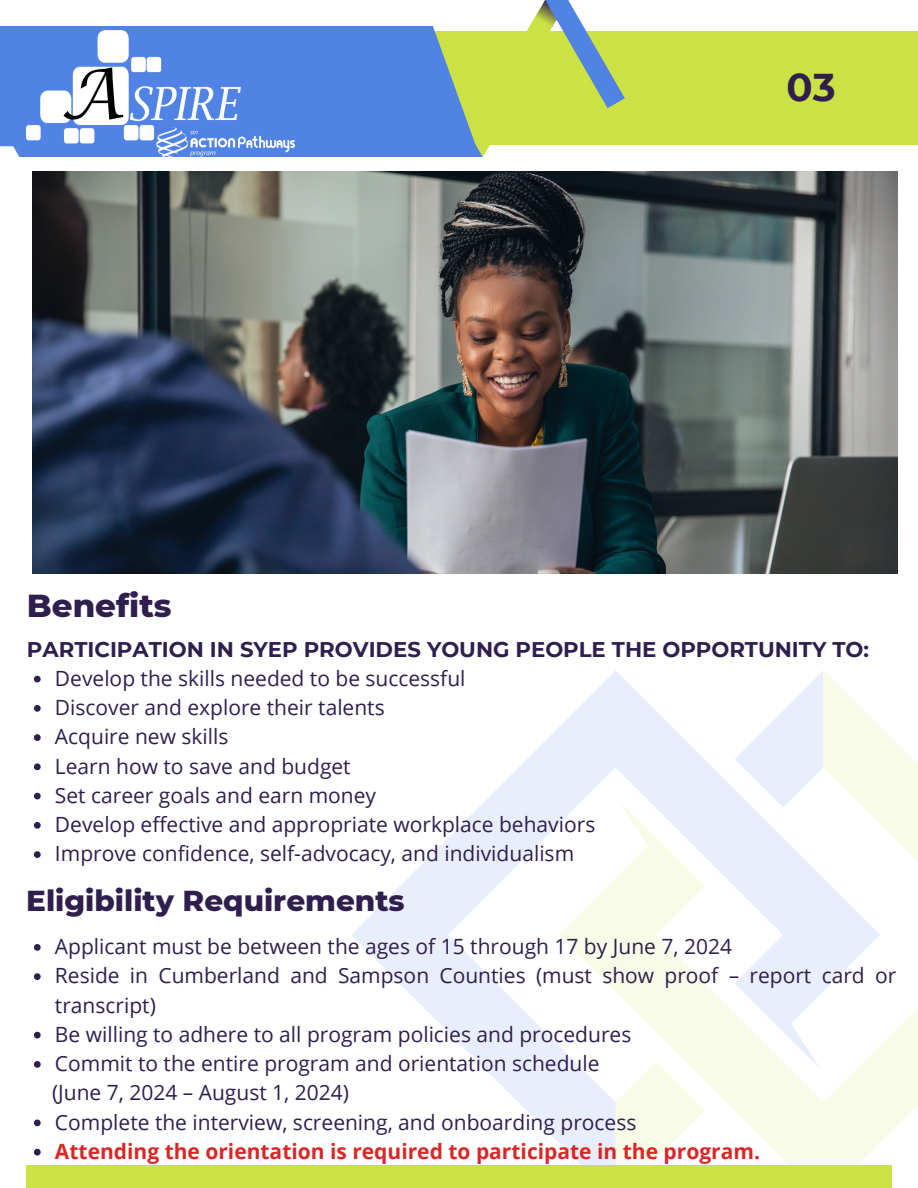
<style>
.page{position:relative;width:918px;height:1188px;background:#fff}
.page>*{position:absolute;margin:0;border:0;box-sizing:border-box;transform-origin:0 0}
.t1{font:700 38.7px "Montserrat";color:#301f4e}
.t2{font:800 32.4px "Montserrat";color:#301f4e}
.t3{font:800 29.4px "Montserrat";color:#301f4e}
.t4{font:700 21.3px "Montserrat";color:#301f4e}
.t5{font:21px/29.2px "Open Sans";color:#301f4e}
.t6{font:700 21px "Open Sans";color:#db2626}
</style>
<div class="page">
<img style="left:32px;top:172px;width:865px;height:401px">
<div style="left:411px;top:31px;width:507px;height:113px;background:#cce144"></div>
<svg style="left:12px;top:0;width:613px;height:157px"></svg>
<svg style="left:0;top:26px;width:476px;height:120px;background:#5d8cd6"></svg>
<svg style="left:351px;top:727px;width:208px;height:415px"></svg>
<svg style="left:559px;top:671px;width:359px;height:517px"></svg>
<div style="left:26px;top:1165px;width:865px;height:23px;background:#cce144"></div>
<img style="left:26px;top:30px;width:268px;height:127px">
<svg style="left:34px;top:676px;width:7px;height:6px"></svg>
<svg style="left:34px;top:705px;width:7px;height:7px"></svg>
<svg style="left:34px;top:734px;width:7px;height:7px"></svg>
<svg style="left:34px;top:763px;width:7px;height:7px"></svg>
<svg style="left:34px;top:793px;width:7px;height:6px"></svg>
<svg style="left:34px;top:822px;width:7px;height:7px"></svg>
<svg style="left:34px;top:851px;width:7px;height:7px"></svg>
<svg style="left:34px;top:944px;width:7px;height:7px"></svg>
<svg style="left:34px;top:973px;width:7px;height:7px"></svg>
<svg style="left:34px;top:1032px;width:7px;height:7px"></svg>
<svg style="left:34px;top:1061px;width:7px;height:7px"></svg>
<svg style="left:34px;top:1120px;width:7px;height:6px"></svg>
<svg style="left:34px;top:1149px;width:7px;height:7px"></svg>
<p class="t2" style="left:27px;top:586px;width:146px">Benefits</p>
<p class="t1" style="left:786px;top:63px;width:51px">03</p>
<p class="t4" style="left:27px;top:637px;width:844px">PARTICIPATION IN SYEP PROVIDES YOUNG PEOPLE THE OPPORTUNITY TO:</p>
<p class="t5" style="left:55px;top:663px;width:412px">Develop the skills needed to be successful</p>
<h1 class="t5" style="left:55px;top:692px;width:331px">Discover and explore their talents</h1>
<p class="t5" style="left:55px;top:722px;width:175px">Acquire new skills</p>
<p class="t5" style="left:55px;top:751px;width:297px">Learn how to save and budget</p>
<p class="t5" style="left:55px;top:780px;width:323px">Set career goals and earn money</p>
<p class="t5" style="left:55px;top:809px;width:542px">Develop effective and appropriate workplace behaviors</p>
<p class="t5" style="left:55px;top:839px;width:521px">Improve confidence, self-advocacy, and individualism</p>
<p class="t3" style="left:26px;top:883px;width:380px">Eligibility Requirements</p>
<h2 class="t5" style="left:55px;top:931px;width:679px">Applicant must be between the ages of 15 through 17 by June 7, 2024</h2>
<p class="t5" style="left:55px;top:961px;width:843px">Reside in Cumberland and Sampson Counties (must show proof – report card or transcript)</p>
<h1 class="t5" style="left:55px;top:1019px;width:578px">Be willing to adhere to all program policies and procedures</h1>
<p class="t5" style="left:55px;top:1048px;width:546px">Commit to the entire program and orientation schedule</p>
<p class="t5" style="left:52px;top:1078px;width:299px">(June 7, 2024 – August 1, 2024)</p>
<p class="t5" style="left:55px;top:1107px;width:583px">Complete the interview, screening, and onboarding process</p>
<p class="t6" style="left:55px;top:1136px;width:707px">Attending the orientation is required to participate in the program.</p>
</div>
